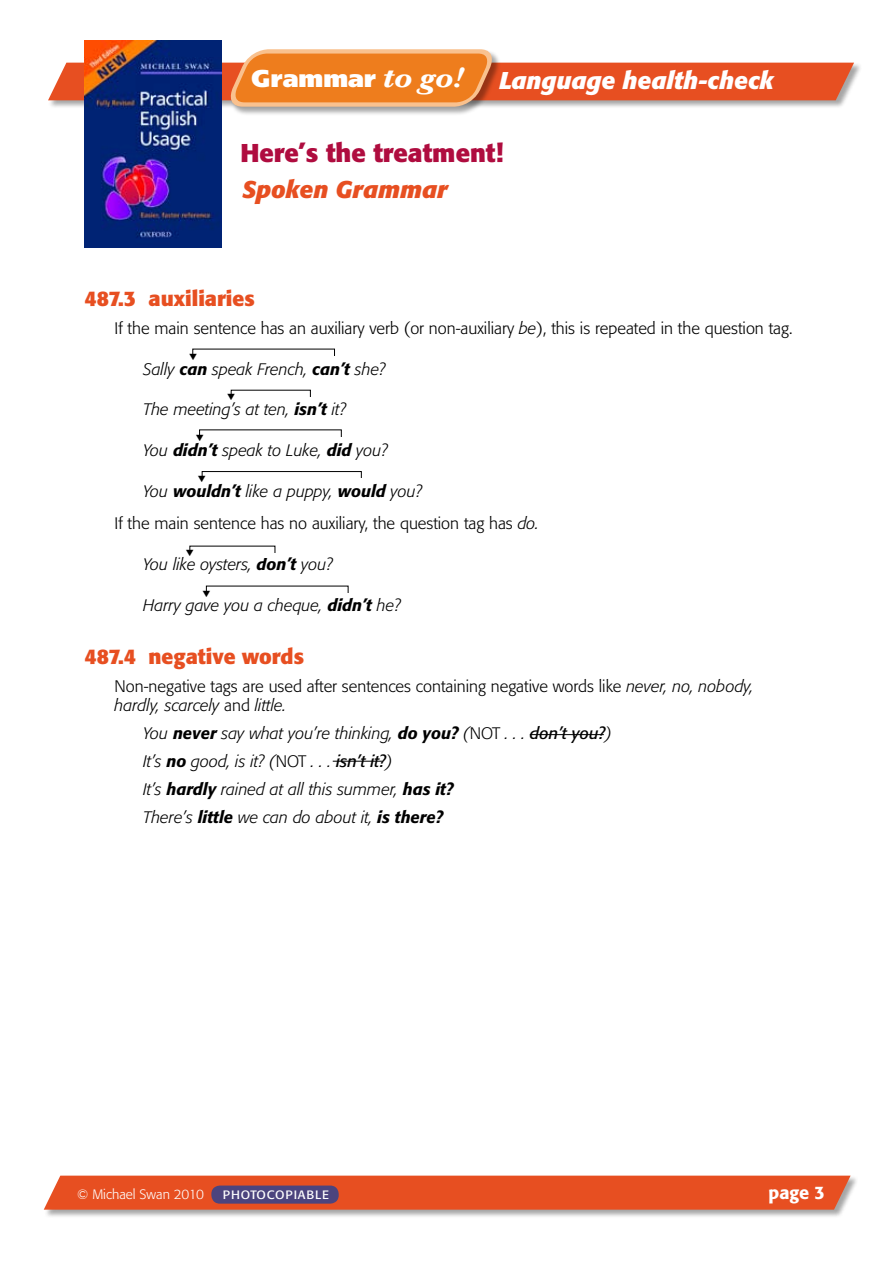
<style>
.page{position:relative;width:893px;height:1263px;background:#fff}
.page>*{position:absolute;margin:0;border:0;box-sizing:border-box;transform-origin:0 0}
.t1{font:700 25.5px "Formata";color:#af0c3f}
.t2{font:italic 700 24px "Formata";color:#fff}
.t3{font:italic 700 24px "Formata";color:#e74f21}
.t4{font:700 21px "Formata";color:#e74f21}
.t5{font:500 18px "Formata";color:#fff}
.t6{font:italic 300 16.5px/28px "Formata";color:#000}
.t7{font:300 16.5px/32.2px "Formata";color:#000}
.t8{font:300 13.5px "Formata";color:#fff}
.t9{font:12px "Formata";letter-spacing:.06em;color:#fff;scale:1.05 1}
.s1{font-family:"Frutiger";font-weight:900;font-style:normal;font-size:24.3px}
.s2{font-family:"Baskerville";font-size:30px}
.s3{font-style:italic}
.s4{font-weight:500}
.s5{font-weight:500;font-style:italic}
.s6{font-style:normal}
.s7{font-weight:400}
</style>
<div class="page">
<div style="left:43px;top:1175px;width:815px;height:43px;background:#000;opacity:.35"></div>
<svg style="left:44px;top:1175px;width:807px;height:35px;background:#e6562b"></svg>
<div style="left:211px;top:1185px;width:128px;height:18px;background:#4c447e;border-radius:9px"></div>
<div style="left:230px;top:49px;width:270px;height:67px;background:#000;opacity:.35"></div>
<svg style="left:48px;top:47px;width:806px;height:62px"></svg>
<img style="left:85px;top:40px;width:137px;height:208px">
<div style="left:202px;top:471px;width:160px;height:10px;border:1px solid #000"></div>
<div style="left:198px;top:478px;width:167px;height:5px;background:#fff"></div>
<hr style="left:530px;top:734px;width:74px;height:1px;background:#000">
<hr style="left:333px;top:761px;width:49px;height:1px;background:#000">
<h2 class="t2" style="left:252px;top:65px;width:524px"><span class="s1">Grammar</span> <span class="s2">to go!</span> Language health-check</h2>
<h1 class="t1" style="left:240px;top:137px;width:264px">Here’s the treatment!</h1>
<h2 class="t3" style="left:242px;top:174px;width:207px">Spoken Grammar</h2>
<p class="t4" style="left:85px;top:285px;width:172px">487.3 auxiliaries</p>
<p class="t7" style="left:115px;top:312px;width:679px">If the main sentence has an auxiliary verb (or non-auxiliary <span class="s3">be</span>), this is repeated in the question tag.</p>
<p class="t6" style="left:143px;top:355px;width:244px">Sally <span class="s4">can</span> speak French, <span class="s4">can’t</span> she?</p>
<p class="t6" style="left:143px;top:396px;width:204px">The meeting’s at ten, <span class="s4">isn’t</span> it?</p>
<p class="t6" style="left:143px;top:436px;width:246px">You <span class="s4">didn’t</span> speak to Luke, <span class="s4">did</span> you?</p>
<p class="t7" style="left:115px;top:475px;width:426px;text-indent:28px"><span class="s3">You</span> <span class="s5">wouldn’t</span> <span class="s3">like a puppy,</span> <span class="s5">would</span> <span class="s3">you?<br></span>If the main sentence has no auxiliary, the question tag has <span class="s3">do.</span></p>
<p class="t6" style="left:143px;top:550px;width:191px">You like oysters, <span class="s4">don’t</span> you?</p>
<p class="t6" style="left:143px;top:591px;width:259px">Harry gave you a cheque, <span class="s4">didn’t</span> he?</p>
<p class="t4" style="left:85px;top:643px;width:221px">487.4 negative words</p>
<p class="t7" style="left:115px;top:676px;width:640px;line-height:19.5px">Non-negative tags are used after sentences containing negative words like <span class="s3">never, no, nobody, hardly, scarcely</span> and <span class="s3">little.</span></p>
<p class="t6" style="left:143px;top:720px;width:470px">You <span class="s4">never</span> say what you’re thinking, <span class="s4">do you?</span> (<span class="s6">NOT</span> . . . <span class="s7">don’t you?</span>)<br>It’s <span class="s4">no</span> good, is it? (<span class="s6">NOT</span> . . . <span class="s7">isn’t it?</span>)<br>It’s <span class="s4">hardly</span> rained at all this summer, <span class="s4">has it?<br></span>There’s <span class="s4">little</span> we can do about it, <span class="s4">is there?</span></p>
<p class="t8" style="left:77px;top:1186px;width:128px">© Michael Swan 2010</p>
<p class="t9" style="left:223px;top:1187px;width:102px">PHOTOCOPIABLE</p>
<p class="t5" style="left:768px;top:1181px;width:58px">page 3</p>
</div>
